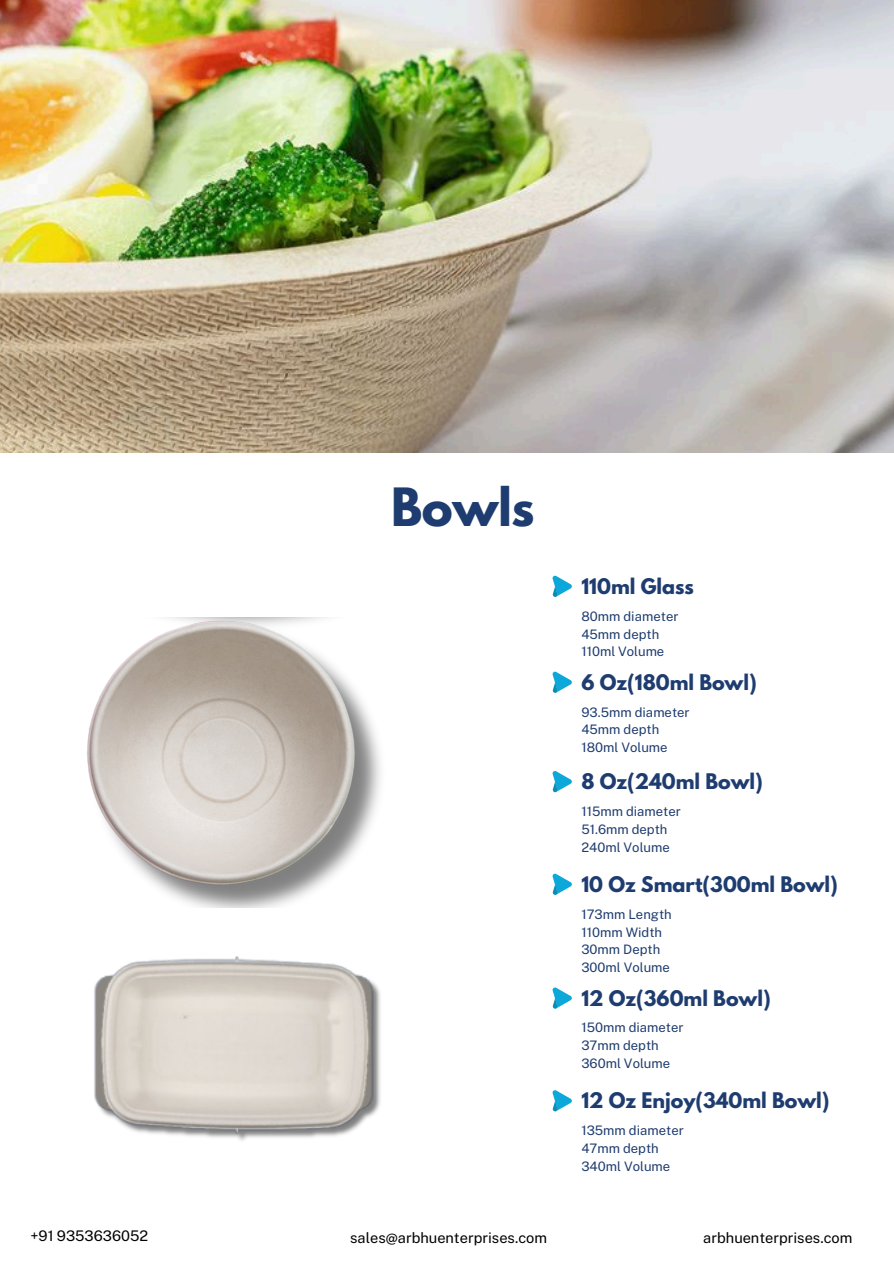
<style>
.page{position:relative;width:894px;height:1264px;background:#fff}
.page>*{position:absolute;margin:0;border:0;box-sizing:border-box;transform-origin:0 0}
.t1{font:700 46.8px "League Spartan";letter-spacing:-.01em;color:#1e3c6f}
.t2{font:700 19.05px "League Spartan";color:#1e3c6f}
.t3{font:14.55px "Public Sans";color:#000}
.t4{font:13.05px "Public Sans";color:#1e3c6f}
</style>
<div class="page">
<img style="left:0;top:0;width:893px;height:452px">
<img style="left:87px;top:617px;width:294px;height:290px">
<svg style="left:552px;top:575px;width:20px;height:22px"></svg>
<svg style="left:552px;top:671px;width:20px;height:22px"></svg>
<svg style="left:552px;top:771px;width:20px;height:21px"></svg>
<svg style="left:552px;top:873px;width:20px;height:22px"></svg>
<img style="left:94px;top:956px;width:287px;height:185px">
<svg style="left:552px;top:987px;width:20px;height:22px"></svg>
<svg style="left:552px;top:1090px;width:20px;height:21px"></svg>
<p class="t1" style="left:391px;top:484px;width:145px">Bowls</p>
<p class="t2" style="left:581px;top:576px;width:114px">110ml Glass</p>
<p class="t4" style="left:581px;top:608px;width:98px">80mm diameter</p>
<p class="t4" style="left:581px;top:626px;width:79px">45mm depth</p>
<h2 class="t4" style="left:581px;top:644px;width:84px">110ml Volume</h2>
<p class="t2" style="left:581px;top:672px;width:177px">6 Oz(180ml Bowl)</p>
<p class="t4" style="left:581px;top:704px;width:110px">93.5mm diameter</p>
<p class="t4" style="left:581px;top:722px;width:79px">45mm depth</p>
<p class="t4" style="left:581px;top:740px;width:88px">180ml Volume</p>
<h2 class="t2" style="left:581px;top:772px;width:183px">8 Oz(240ml Bowl)</h2>
<p class="t4" style="left:581px;top:803px;width:101px">115mm diameter</p>
<p class="t4" style="left:581px;top:821px;width:88px">51.6mm depth</p>
<p class="t4" style="left:581px;top:839px;width:90px">240ml Volume</p>
<p class="t2" style="left:581px;top:874px;width:258px">10 Oz Smart(300ml Bowl)</p>
<h2 class="t4" style="left:581px;top:906px;width:92px">173mm Length</h2>
<p class="t4" style="left:581px;top:924px;width:82px">110mm Width</p>
<p class="t4" style="left:581px;top:941px;width:80px">30mm Depth</p>
<p class="t4" style="left:581px;top:959px;width:90px">300ml Volume</p>
<p class="t2" style="left:581px;top:988px;width:191px">12 Oz(360ml Bowl)</p>
<p class="t4" style="left:581px;top:1020px;width:104px">150mm diameter</p>
<h2 class="t4" style="left:581px;top:1037px;width:79px">37mm depth</h2>
<p class="t4" style="left:581px;top:1055px;width:90px">360ml Volume</p>
<p class="t2" style="left:581px;top:1091px;width:249px">12 Oz Enjoy(340ml Bowl)</p>
<p class="t4" style="left:581px;top:1122px;width:104px">135mm diameter</p>
<p class="t4" style="left:581px;top:1140px;width:79px">47mm depth</p>
<h2 class="t4" style="left:581px;top:1158px;width:90px">340ml Volume</h2>
<p class="t3" style="left:30px;top:1227px;width:119px">+91 9353636052</p>
<h2 class="t3" style="left:350px;top:1229px;width:198px">sales@arbhuenterprises.com</h2>
<p class="t3" style="left:703px;top:1229px;width:150px">arbhuenterprises.com</p>
</div>
